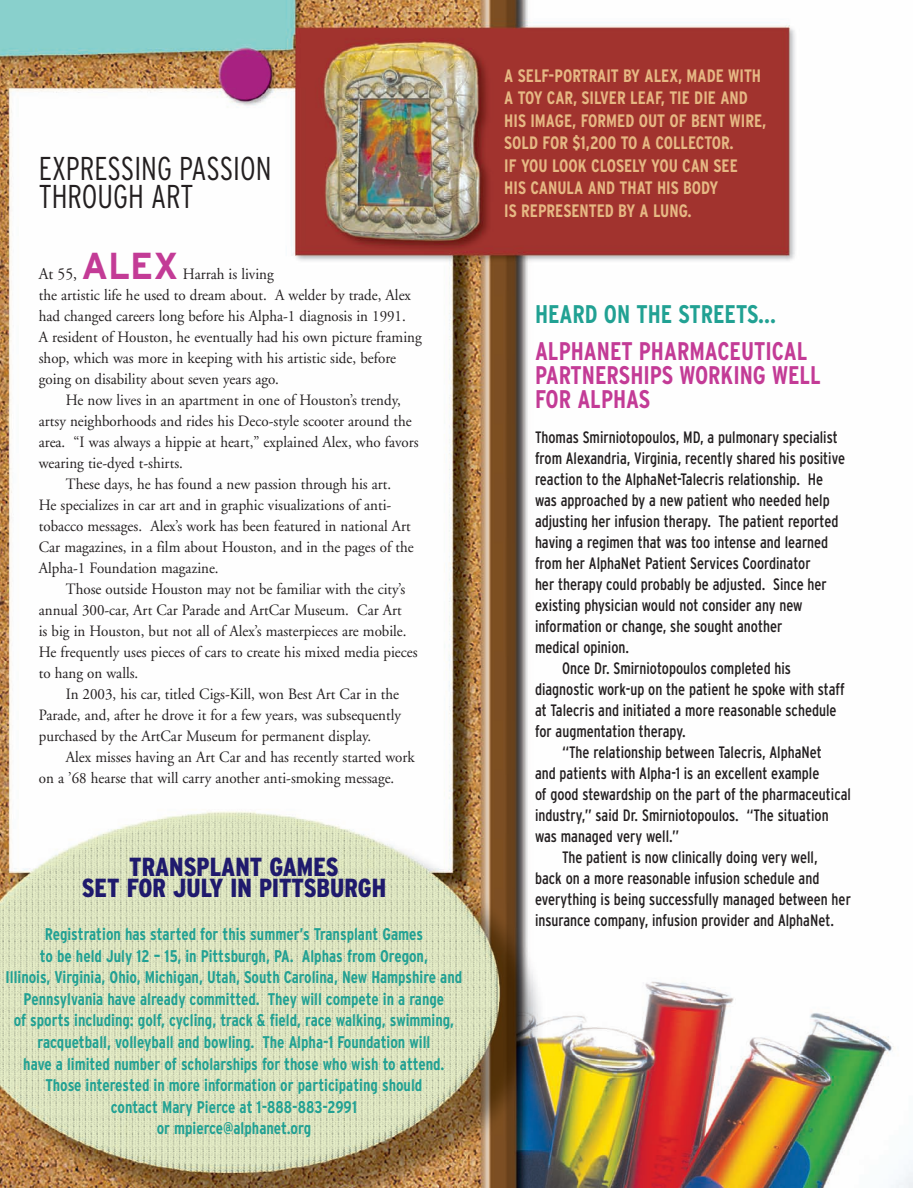
<style>
.page{position:relative;width:918px;height:1188px;background:#fff}
.page>*{position:absolute;margin:0;border:0;box-sizing:border-box;transform-origin:0 0}
.t1{font:700 37.5px "Interstate";color:#c33b96;scale:.95 1}
.t2{font:300 condensed 33px/28.5px "Interstate";color:#231f20;scale:.95 1}
.t3{font:900 condensed 26.1px/21.6px "Interstate";color:#1f1a6d;text-align:center;scale:.95 1}
.t4{font:700 condensed 25.5px/24px "Interstate";color:#c33b96;scale:.95 1}
.t5{font:700 condensed 25.5px "Interstate";color:#21a193;scale:.95 1}
.t6{font:700 condensed 18px/22.5px "Interstate";color:#e6b884;scale:.95 1}
.t7{font:700 condensed 16.95px/21.6px "Interstate";color:#21a193;text-align:center;scale:.95 1}
.t8{font:condensed 16.5px "Interstate";color:#231f20;scale:.95 1}
.t9{font:16.5px "Adobe Garamond";color:#231f20;scale:.95 1}
.t10{font:15.75px/21px "Adobe Garamond";color:#231f20;scale:.95 1}
</style>
<div class="page">
<img style="left:0;top:0;width:912px;height:1188px">
<h2 class="t2" style="left:39px;top:154px;width:247px">EXPRESSING PASSION<br>THROUGH ART</h2>
<h1 class="t1" style="left:82px;top:244px;width:104px">ALEX</h1>
<p class="t10" style="left:39px;top:265px;width:405px;text-indent:144px">Harrah is living<br>the artistic life he used to dream about. A welder by trade, Alex had changed careers long before his Alpha-1 diagnosis in 1991.<br>A resident of Houston, he eventually had his own picture framing shop, which was more in keeping with his artistic side, before going on disability about seven years ago.</p>
<p class="t10" style="left:66px;top:391px;width:354px">He now lives in an apartment in one of Houston’s trendy,</p>
<p class="t10" style="left:39px;top:412px;width:394px">artsy neighborhoods and rides his Deco-style scooter around the</p>
<p class="t10" style="left:39px;top:433px;width:401px">area. “I was always a hippie at heart,” explained Alex, who favors</p>
<p class="t10" style="left:39px;top:454px;width:153px">wearing tie-dyed t-shirts.</p>
<p class="t10" style="left:66px;top:475px;width:344px">These days, he has found a new passion through his art.</p>
<p class="t10" style="left:39px;top:496px;width:373px">He specializes in car art and in graphic visualizations of anti-</p>
<p class="t10" style="left:39px;top:517px;width:393px">tobacco messages. Alex’s work has been featured in national Art</p>
<p class="t10" style="left:39px;top:538px;width:396px">Car magazines, in a film about Houston, and in the pages of the</p>
<p class="t10" style="left:39px;top:559px;width:191px">Alpha-1 Foundation magazine.</p>
<p class="t10" style="left:66px;top:580px;width:359px">Those outside Houston may not be familiar with the city’s</p>
<p class="t10" style="left:39px;top:601px;width:384px">annual 300-car, Art Car Parade and ArtCar Museum. Car Art</p>
<p class="t10" style="left:39px;top:622px;width:389px">is big in Houston, but not all of Alex’s masterpieces are mobile.</p>
<p class="t10" style="left:39px;top:643px;width:400px">He frequently uses pieces of cars to create his mixed media pieces</p>
<p class="t10" style="left:39px;top:664px;width:106px">to hang on walls.</p>
<p class="t10" style="left:66px;top:685px;width:352px">In 2003, his car, titled Cigs-Kill, won Best Art Car in the</p>
<p class="t10" style="left:39px;top:706px;width:383px">Parade, and, after he drove it for a few years, was subsequently</p>
<p class="t10" style="left:39px;top:727px;width:351px">purchased by the ArtCar Museum for permanent display.</p>
<p class="t10" style="left:66px;top:748px;width:369px">Alex misses having an Art Car and has recently started work</p>
<p class="t10" style="left:39px;top:769px;width:376px">on a ’68 hearse that will carry another anti-smoking message.</p>
<p class="t9" style="left:39px;top:267px;width:42px">At 55,</p>
<h3 class="t3" style="left:82px;top:856px;width:322px">TRANSPLANT GAMES<br>SET FOR JULY IN PITTSBURGH</h3>
<p class="t7" style="left:6px;top:924px;width:482px">Registration has started for this summer’s Transplant Games<br>to be held July 12 – 15, in Pittsburgh, PA. Alphas from Oregon,<br>Illinois, Virginia, Ohio, Michigan, Utah, South Carolina, New Hampshire and Pennsylvania have already committed. They will compete in a range<br>of sports including: golf, cycling, track &amp; field, race walking, swimming, racquetball, volleyball and bowling. The Alpha-1 Foundation will<br>have a limited number of scholarships for those who wish to attend.<br>Those interested in more information or participating should<br>contact Mary Pierce at 1-888-883-2991<br>or mpierce@alphanet.org</p>
<p class="t6" style="left:504px;top:64px;width:277px">A SELF-PORTRAIT BY ALEX, MADE WITH<br>A TOY CAR, SILVER LEAF, TIE DIE AND<br>HIS IMAGE, FORMED OUT OF BENT WIRE,<br>SOLD FOR $1,200 TO A COLLECTOR.<br>IF YOU LOOK CLOSELY YOU CAN SEE<br>HIS CANULA AND THAT HIS BODY<br>IS REPRESENTED BY A LUNG.</p>
<h3 class="t5" style="left:535px;top:299px;width:255px">HEARD ON THE STREETS...</h3>
<h3 class="t4" style="left:535px;top:339px;width:303px">ALPHANET PHARMACEUTICAL<br>PARTNERSHIPS WORKING WELL<br>FOR ALPHAS</h3>
<p class="t8" style="left:535px;top:427px;width:320px">Thomas Smirniotopoulos, MD, a pulmonary specialist</p>
<p class="t8" style="left:535px;top:448px;width:328px">from Alexandria, Virginia, recently shared his positive</p>
<p class="t8" style="left:535px;top:469px;width:305px">reaction to the AlphaNet-Talecris relationship. He</p>
<p class="t8" style="left:535px;top:490px;width:312px">was approached by a new patient who needed help</p>
<p class="t8" style="left:535px;top:511px;width:321px">adjusting her infusion therapy. The patient reported</p>
<p class="t8" style="left:535px;top:532px;width:310px">having a regimen that was too intense and learned</p>
<p class="t8" style="left:535px;top:553px;width:292px">from her AlphaNet Patient Services Coordinator</p>
<p class="t8" style="left:535px;top:574px;width:309px">her therapy could probably be adjusted. Since her</p>
<p class="t8" style="left:535px;top:595px;width:283px">existing physician would not consider any new</p>
<p class="t8" style="left:535px;top:616px;width:262px">information or change, she sought another</p>
<p class="t8" style="left:535px;top:637px;width:101px">medical opinion.</p>
<p class="t8" style="left:562px;top:658px;width:243px">Once Dr. Smirniotopoulos completed his</p>
<p class="t8" style="left:535px;top:679px;width:327px">diagnostic work-up on the patient he spoke with staff</p>
<p class="t8" style="left:535px;top:700px;width:319px">at Talecris and initiated a more reasonable schedule</p>
<p class="t8" style="left:535px;top:721px;width:160px">for augmentation therapy.</p>
<p class="t8" style="left:562px;top:742px;width:275px">“The relationship between Talecris, AlphaNet</p>
<p class="t8" style="left:535px;top:763px;width:301px">and patients with Alpha-1 is an excellent example</p>
<p class="t8" style="left:535px;top:784px;width:334px">of good stewardship on the part of the pharmaceutical</p>
<p class="t8" style="left:535px;top:805px;width:311px">industry,” said Dr. Smirniotopoulos. “The situation</p>
<p class="t8" style="left:535px;top:826px;width:153px">was managed very well.”</p>
<p class="t8" style="left:562px;top:847px;width:271px">The patient is now clinically doing very well,</p>
<p class="t8" style="left:535px;top:868px;width:301px">back on a more reasonable infusion schedule and</p>
<p class="t8" style="left:535px;top:889px;width:334px">everything is being successfully managed between her</p>
<p class="t8" style="left:535px;top:910px;width:316px">insurance company, infusion provider and AlphaNet.</p>
</div>
